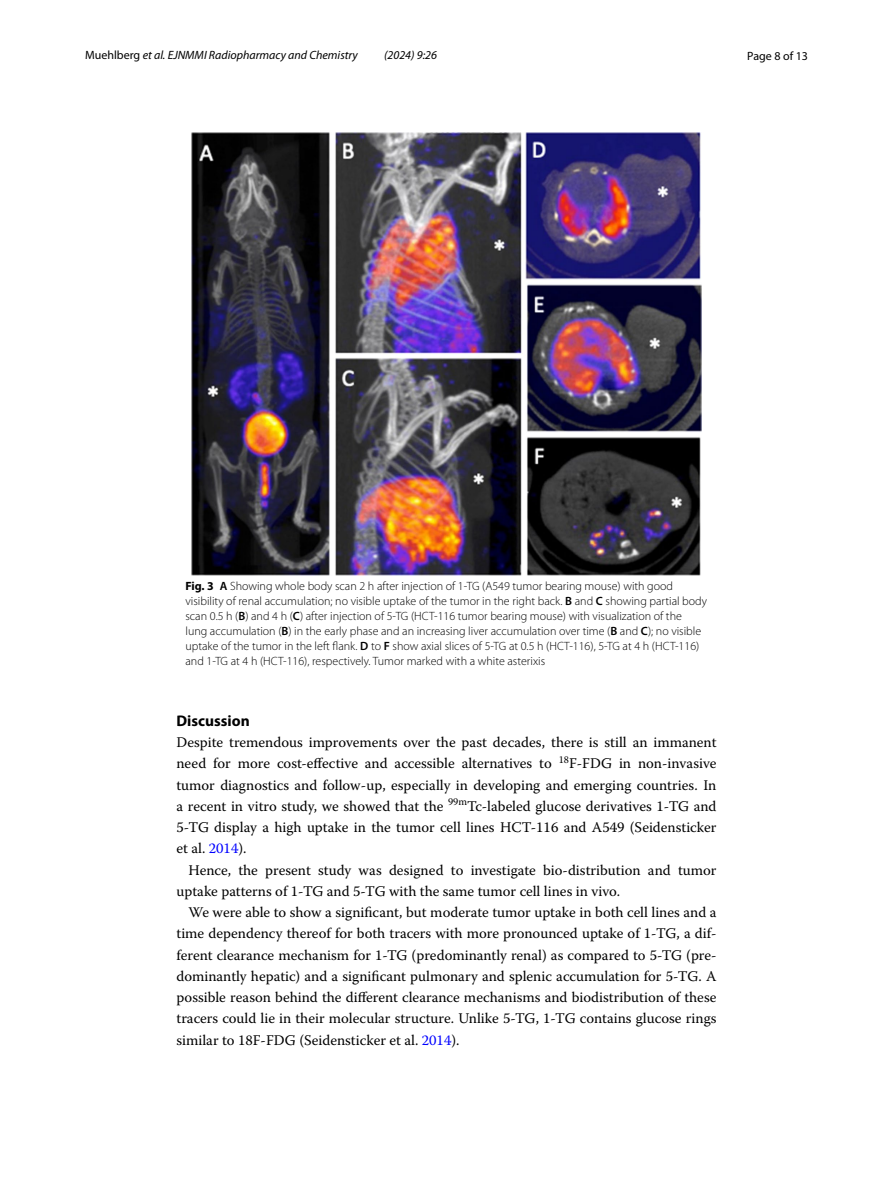
<style>
.page{position:relative;width:893px;height:1187px;background:#fff}
.page>*{position:absolute;margin:0;border:0;box-sizing:border-box;transform-origin:0 0}
.t1{font:700 15.45px "Myriad Pro";color:#000}
.t2{font:14.7px/21.3px "Warnock Pro";color:#000;text-align:justify}
.t3{font:300 12px/15px "Myriad Pro";color:#000}
.t4{font:italic 12px "Myriad Pro";color:#000}
.t5{font:12px "Myriad Pro";color:#000}
.s1{font-style:normal}
.s2{font-weight:700}
.s3{font-weight:600}
.s4{color:#00f}
</style>
<div class="page">
<img style="left:191px;top:133px;width:511px;height:442px">
<p class="t4" style="left:85px;top:48px;width:274px"><span class="s1">Muehlberg</span> et al. EJNMMI Radiopharmacy and Chemistry</p>
<p class="t4" style="left:384px;top:48px;width:54px">(2024) 9:26</p>
<p class="t5" style="left:747px;top:48px;width:62px">Page 8 of 13</p>
<p class="t3" style="left:185px;top:579px;width:523px"><span class="s2">Fig. 3</span> <span class="s3">A</span> Showing whole body scan 2 h after injection of 1-TG (A549 tumor bearing mouse) with good visibility of renal accumulation; no visible uptake of the tumor in the right back. <span class="s3">B</span> and <span class="s3">C</span> showing partial body scan 0.5 h (<span class="s3">B</span>) and 4 h (<span class="s3">C</span>) after injection of 5-TG (HCT-116 tumor bearing mouse) with visualization of the<br>lung accumulation (<span class="s3">B</span>) in the early phase and an increasing liver accumulation over time (<span class="s3">B</span> and <span class="s3">C</span>); no visible uptake of the tumor in the left flank. <span class="s3">D</span> to <span class="s3">F</span> show axial slices of 5-TG at 0.5 h (HCT-116), 5-TG at 4 h (HCT-116) and 1-TG at 4 h (HCT-116), respectively. Tumor marked with a white asterixis</p>
<p class="t1" style="left:176px;top:710px;width:75px">Discussion</p>
<p class="t2" style="left:176px;top:731px;width:542px">Despite tremendous improvements over the past decades, there is still an immanent need for more cost-effective and accessible alternatives to <sup>18</sup>F-FDG in non-invasive tumor diagnostics and follow-up, especially in developing and emerging countries. In a recent in vitro study, we showed that the <sup>99m</sup>Tc-labeled glucose derivatives 1-TG and 5-TG display a high uptake in the tumor cell lines HCT-116 and A549 (Seidensticker et al. <span class="s4">2014</span>).</p>
<p class="t2" style="left:176px;top:858px;width:542px;text-indent:12px">Hence, the present study was designed to investigate bio-distribution and tumor uptake patterns of 1-TG and 5-TG with the same tumor cell lines in vivo.</p>
<p class="t2" style="left:176px;top:901px;width:542px;text-indent:12px">We were able to show a significant, but moderate tumor uptake in both cell lines and a time dependency thereof for both tracers with more pronounced uptake of 1-TG, a dif&shy;ferent clearance mechanism for 1-TG (predominantly renal) as compared to 5-TG (pre&shy;dominantly hepatic) and a significant pulmonary and splenic accumulation for 5-TG. A possible reason behind the different clearance mechanisms and biodistribution of these tracers could lie in their molecular structure. Unlike 5-TG, 1-TG contains glucose rings similar to 18F-FDG (Seidensticker et al. <span class="s4">2014</span>).</p>
</div>
